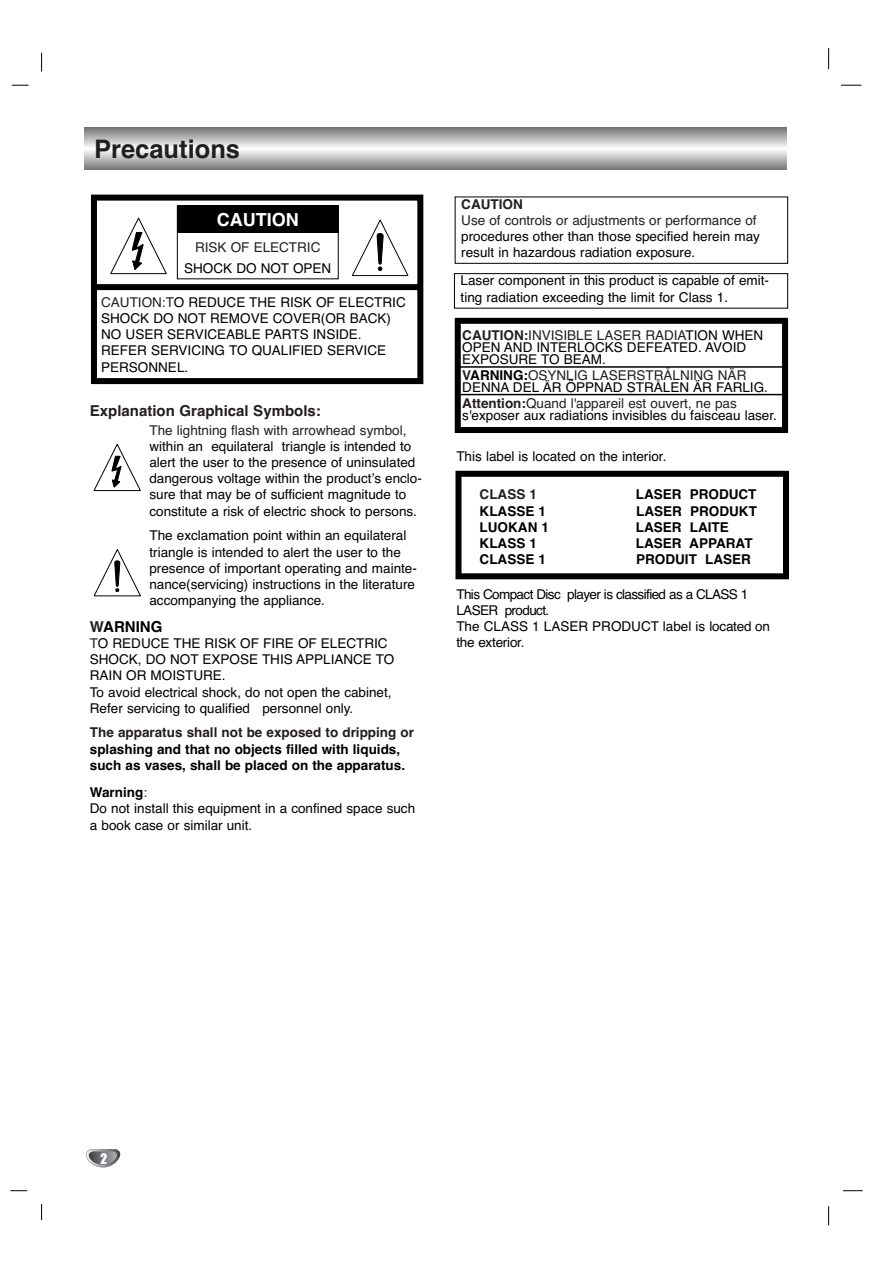
<style>
.page{position:relative;width:893px;height:1263px;background:#fff}
.page>*{position:absolute;margin:0;border:0;box-sizing:border-box;transform-origin:0 0}
.t1{font:700 25.5px "Helvetica";color:#231f20}
.t2{font:700 18px "Helvetica";color:#fff}
.t3{font:700 15px "Helvetica";color:#231f20}
.t4{font:700 15px "Helvetica";color:#000}
.t5{font:13.5px/16.2px "Helvetica";color:#000}
.t6{font:700 13.5px/16.2px "Helvetica";color:#000}
.t7{font:13.5px/16.2px "Helvetica";letter-spacing:-.045em;color:#000}
.t8{font:13.5px "Helvetica";color:#231f20}
.t9{font:700 13.5px "Helvetica";color:#231f20}
.t10{font:13.5px "Impact";color:#fff}
.s1{color:#231f20}
.s2{font-weight:700}
.s3{font-weight:700;color:#231f20}
</style>
<div class="page">
<svg style="left:41px;top:53px;width:1px;height:18px"></svg>
<svg style="left:12px;top:85px;width:17px;height:1px"></svg>
<svg style="left:828px;top:48px;width:1px;height:21px"></svg>
<svg style="left:841px;top:85px;width:20px;height:1px"></svg>
<svg style="left:843px;top:1190px;width:19px;height:1px"></svg>
<svg style="left:828px;top:1206px;width:1px;height:19px"></svg>
<svg style="left:41px;top:1204px;width:1px;height:16px"></svg>
<svg style="left:10px;top:1190px;width:17px;height:1px"></svg>
<div style="left:84px;top:128px;width:702px;height:42px;background:#747474"></div>
<div style="left:84px;top:129px;width:702px;height:40px;background:#7b7b7b"></div>
<div style="left:84px;top:130px;width:702px;height:38px;background:#828282"></div>
<div style="left:84px;top:131px;width:702px;height:36px;background:#898989"></div>
<div style="left:84px;top:132px;width:702px;height:34px;background:#8f8f8f"></div>
<div style="left:84px;top:133px;width:702px;height:32px;background:#969696"></div>
<div style="left:84px;top:134px;width:702px;height:30px;background:#9d9d9d"></div>
<div style="left:84px;top:135px;width:702px;height:28px;background:#a4a4a4"></div>
<div style="left:84px;top:136px;width:702px;height:26px;background:#ababab"></div>
<div style="left:84px;top:137px;width:702px;height:24px;background:#b1b1b1"></div>
<div style="left:84px;top:138px;width:702px;height:22px;background:#b7b7b7"></div>
<div style="left:84px;top:139px;width:702px;height:20px;background:#bebebe"></div>
<div style="left:84px;top:140px;width:702px;height:18px;background:#c5c5c5"></div>
<div style="left:84px;top:141px;width:702px;height:16px;background:#ccc"></div>
<div style="left:84px;top:142px;width:702px;height:14px;background:#d3d3d3"></div>
<div style="left:84px;top:143px;width:702px;height:12px;background:#d9d9d9"></div>
<div style="left:84px;top:144px;width:702px;height:10px;background:#e0e0e0"></div>
<div style="left:84px;top:145px;width:702px;height:8px;background:#e7e7e7"></div>
<div style="left:84px;top:146px;width:702px;height:6px;background:#eee"></div>
<hr style="left:84px;top:147px;width:702px;height:4px;background:#f5f5f5">
<hr style="left:84px;top:148px;width:702px;height:1px;background:#fdfdfd">
<hr style="left:84px;top:149px;width:702px;height:1px;background:#fff">
<svg style="left:86px;top:1149px;width:35px;height:18px"></svg>
<svg style="left:90px;top:194px;width:334px;height:191px"></svg>
<div style="left:455px;top:197px;width:333px;height:67px;border:1px solid #000"></div>
<div style="left:454px;top:273px;width:334px;height:36px;border:1px solid #000"></div>
<div style="left:455px;top:318px;width:333px;height:115px;border:6px solid #000"></div>
<hr style="left:457px;top:366px;width:326px;height:2px;background:#000">
<hr style="left:457px;top:394px;width:327px;height:1px;background:#000">
<div style="left:455px;top:471px;width:334px;height:108px;border:6px solid #000"></div>
<div style="left:177px;top:206px;width:161px;height:27px;background:#000"></div>
<div style="left:100px;top:295px;width:312px;height:81px;background:#fff"></div>
<div style="left:102px;top:215px;width:72px;height:63px;background:#fff"></div>
<svg style="left:110px;top:217px;width:57px;height:58px"></svg>
<div style="left:345px;top:216px;width:69px;height:62px;background:#fff"></div>
<svg style="left:352px;top:219px;width:57px;height:57px"></svg>
<svg style="left:93px;top:444px;width:48px;height:48px"></svg>
<svg style="left:93px;top:549px;width:48px;height:48px"></svg>
<h1 class="t1" style="left:94px;top:140px;width:147px">Precautions</h1>
<h2 class="t2" style="left:217px;top:213px;width:83px">CAUTION</h2>
<p class="t8" style="left:195px;top:242px;width:127px">RISK OF ELECTRIC</p>
<p class="t5" style="left:184px;top:261px;width:149px">SHOCK DO NOT OPEN</p>
<p class="t5" style="left:101px;top:295px;width:306px"><span class="s1">CAUTION:T</span>O REDUCE THE RISK OF ELECTRIC<br>SHOCK DO NOT REMOVE COVER(OR BACK)<br>NO USER SERVICEABLE PARTS INSIDE.<br>REFER SERVICING TO QUALIFIED SERVICE<br>PERSONNEL.</p>
<p class="t3" style="left:90px;top:406px;width:232px">Explanation Graphical Symbols:</p>
<p class="t8" style="left:149px;top:425px;width:258px">The lightning flash with arrowhead symbol,</p>
<p class="t5" style="left:149px;top:439px;width:274px">within an equilateral triangle is intended to alert the user to the presence of uninsulated dangerous voltage within the product’s enclo&shy;sure that may be of sufficient magnitude to constitute a risk of electric shock to persons.</p>
<p class="t5" style="left:149px;top:529px;width:269px">The exclamation point within an equilateral triangle is intended to alert the user to the presence of important operating and mainte&shy;nance(servicing) instructions in the literature accompanying the appliance.</p>
<p class="t4" style="left:90px;top:621px;width:74px"><span class="s1">W</span>ARNING</p>
<p class="t5" style="left:90px;top:636px;width:306px"><span class="s1">T</span>O REDUCE THE RISK OF FIRE OF ELECTRIC SHOCK, DO NOT EXPOSE THIS APPLIANCE TO RAIN OR MOISTURE.<br>To avoid electrical shock, do not open the cabinet, Refer servicing to qualified personnel only.</p>
<p class="t9" style="left:90px;top:728px;width:326px">The apparatus shall not be exposed to dripping or</p>
<p class="t6" style="left:90px;top:742px;width:317px">splashing and that no objects filled with liquids, such as vases, shall be placed on the apparatus.</p>
<p class="t5" style="left:90px;top:786px;width:327px"><span class="s2">Warning</span><span class="s1">:<br></span>Do not install this equipment in a confined space such a book case or similar unit.</p>
<p class="t9" style="left:461px;top:199px;width:63px">CAUTION</p>
<p class="t8" style="left:461px;top:215px;width:297px">Use of controls or adjustments or performance of</p>
<p class="t5" style="left:461px;top:230px;width:300px">procedures other than those specified herein may result in hazardous radiation exposure.</p>
<p class="t5" style="left:460px;top:274px;width:310px">Laser component in this product is capable of emit&shy;ting radiation exceeding the limit for Class 1.</p>
<p class="t5" style="left:462px;top:330px;width:302px;line-height:12px"><span class="s3">CAUTION:</span><span class="s1">INVISIBLE LASER RADIA</span>TION WHEN<br>OPEN AND INTERLOCKS DEFEATED. AVOID<br>EXPOSURE TO BEAM.</p>
<p class="t5" style="left:462px;top:370px;width:307px;line-height:12px"><span class="s3">V</span><span class="s2">ARNING:</span><span class="s1">OSYNLIG LASERSTRÅLNING NÄR<br></span>DENNA DEL ÄR ÖPPNAD STRÅLEN ÄR FARLIG.</p>
<p class="t5" style="left:462px;top:399px;width:316px;line-height:12px"><span class="s3">Attention:</span><span class="s1">Quand l'appareil est ouvert, ne pas </span>s'exposer aux radiations invisibles du faisceau laser.</p>
<p class="t5" style="left:456px;top:449px;width:211px">This label is located on the interior.</p>
<p class="t9" style="left:479px;top:490px;width:59px">CLASS 1</p>
<p class="t6" style="left:635px;top:488px;width:122px">LASER PRODUCT</p>
<p class="t6" style="left:479px;top:504px;width:68px">KLASSE 1</p>
<p class="t6" style="left:636px;top:504px;width:122px">LASER PRODUKT</p>
<p class="t6" style="left:479px;top:520px;width:71px">LUOKAN 1</p>
<p class="t6" style="left:635px;top:520px;width:95px">LASER LAITE</p>
<p class="t6" style="left:479px;top:537px;width:59px">KLASS 1</p>
<p class="t6" style="left:635px;top:537px;width:118px">LASER APPARAT</p>
<p class="t6" style="left:479px;top:553px;width:68px">CLASSE 1</p>
<p class="t6" style="left:636px;top:553px;width:116px">PRODUIT LASER</p>
<p class="t7" style="left:456px;top:587px;width:315px">This Compact Disc player is classified as a CLASS 1<br>LASER product.<br>The CLASS 1 LASER PRODUCT label is located on the exterior.</p>
<p class="t10" style="left:100px;top:1154px;width:8px">2</p>
</div>
